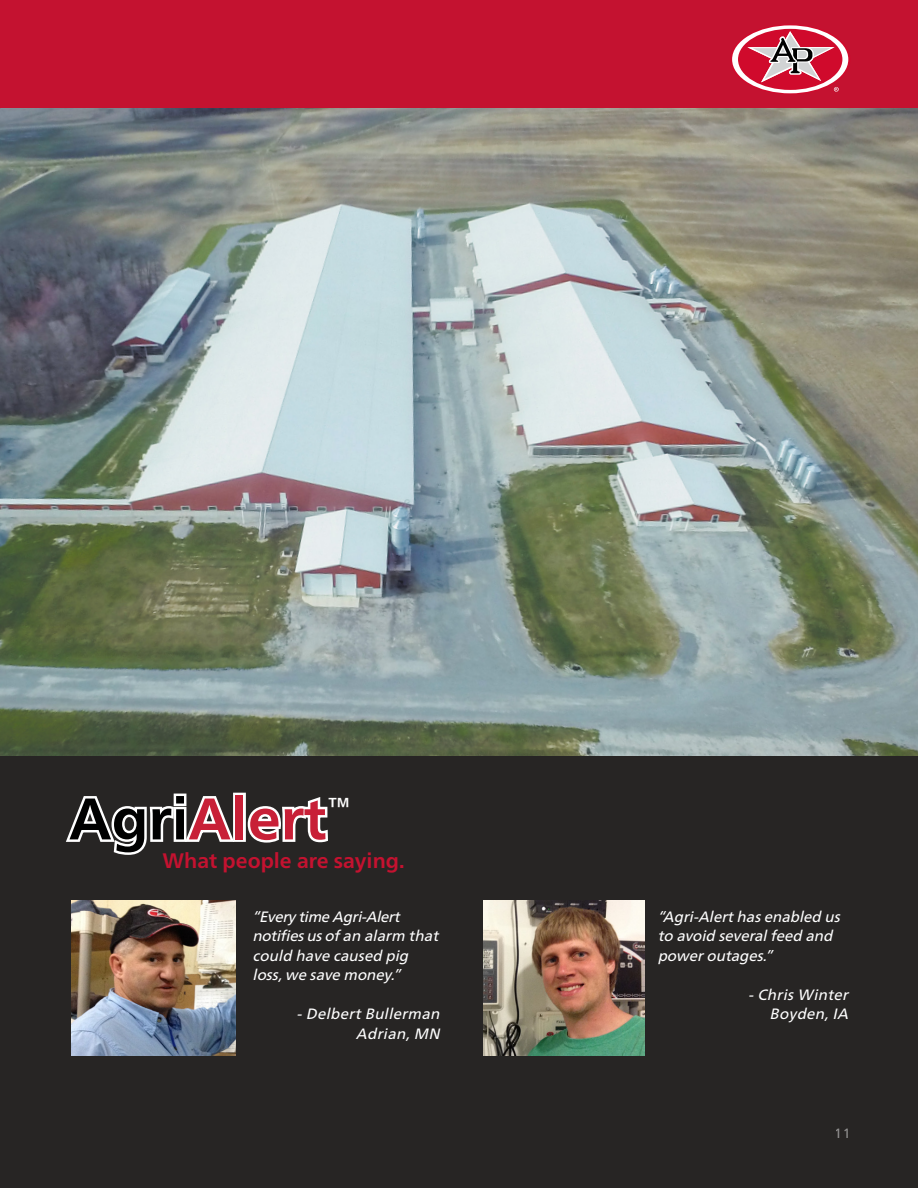
<style>
.page{position:relative;width:918px;height:1188px;background:#fff}
.page>*{position:absolute;margin:0;border:0;box-sizing:border-box;transform-origin:0 0}
.t1{font:700 58.5px "Frutiger Neue LTW1 G";color:#c82037}
.t2{font:700 21px "Frutiger Neue LTW1 G";color:#c41230}
.t3{font:italic 15px/19.5px "Frutiger Neue LTW1 G";color:#fff}
.t4{font:13.5px "Frutiger Neue LTW1 G";color:#fff}
.s1{color:#000}
</style>
<div class="page">
<img style="left:0;top:108px;width:918px;height:648px">
<div style="left:0;top:0;width:918px;height:108px;background:#c41230"></div>
<svg style="left:730px;top:24px;width:120px;height:71px"></svg>
<svg style="left:732px;top:25px;width:116px;height:68px"></svg>
<div style="left:738px;top:29px;width:104px;height:61px;background:#d00a2c;border-radius:50%"></div>
<svg style="left:747px;top:31px;width:92px;height:61px"></svg>
<div style="left:0;top:756px;width:918px;height:432px;background:#272524"></div>
<img style="left:483px;top:900px;width:162px;height:155px">
<img style="left:72px;top:900px;width:163px;height:155px">
<svg style="left:66px;top:792px;width:172px;height:63px"></svg>
<div style="left:233px;top:793px;width:13px;height:49px;border:5px solid #fff"></div>
<svg style="left:245px;top:793px;width:83px;height:50px"></svg>
<h1 class="t1" style="left:69px;top:784px;width:283px"><span class="s1">Agri</span>Alert<sup>™</sup></h1>
<h2 class="t2" style="left:163px;top:848px;width:244px">What people are saying.</h2>
<p class="t3" style="left:253px;top:907px;width:191px">“Everytime Agri-Alert notifiesusofan alarm that could have caused pig loss,we save money.”</p>
<p class="t3" style="left:297px;top:1004px;width:148px;text-align:right">-DelbertBullerman<br>Adrian,MN</p>
<p class="t3" style="left:658px;top:907px;width:187px">“Agri-Alerthasenabled us to avoid severalfeed and poweroutages.”</p>
<p class="t3" style="left:748px;top:985px;width:105px;text-align:right">-Chris Winter<br>Boyden,IA</p>
<p class="t4" style="left:835px;top:1125px;width:17px">11</p>
</div>
